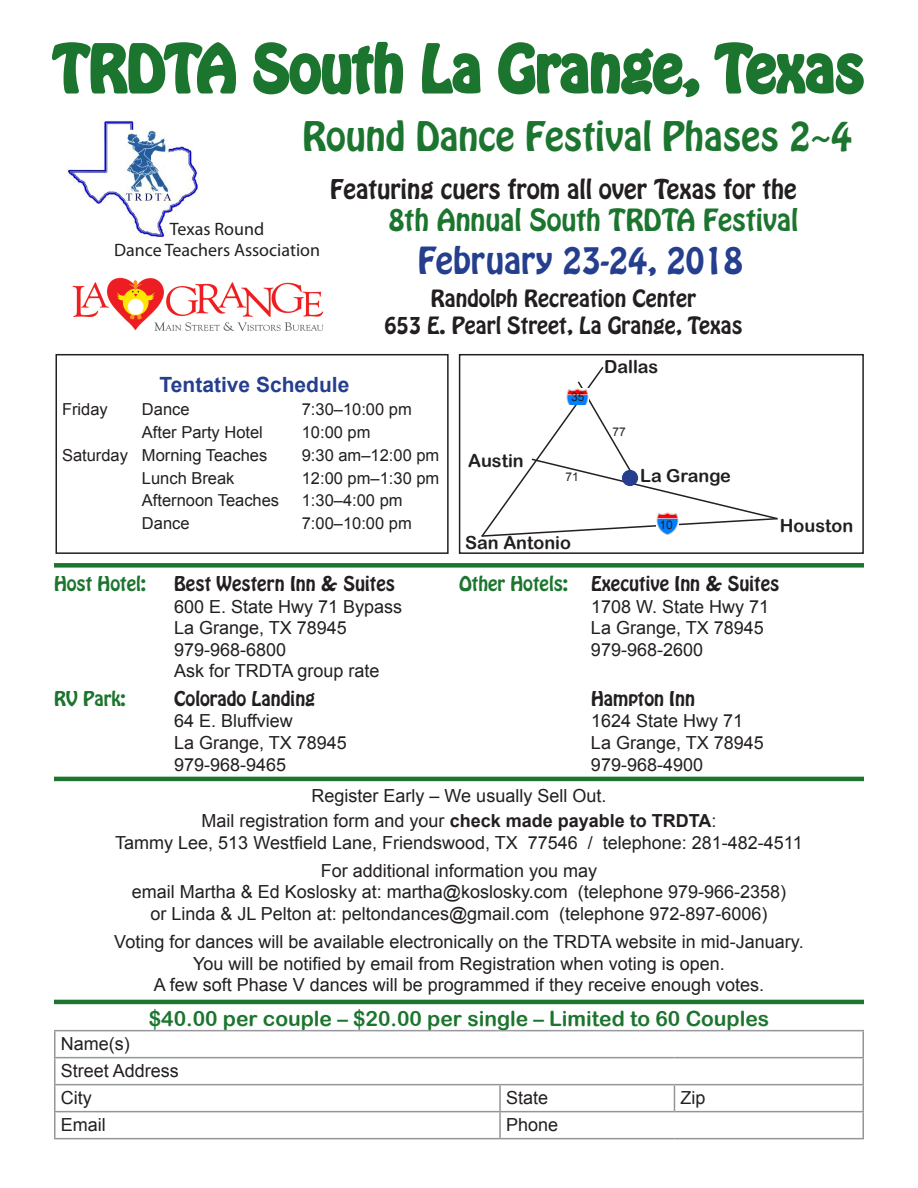
<style>
.page{position:relative;width:918px;height:1188px;background:#fff}
.page>*{position:absolute;margin:0;border:0;box-sizing:border-box;transform-origin:0 0}
.t1{font:57px "Hobo Std";color:#1c752e}
.t2{font:36px "Hobo Std";color:#1c752e}
.t3{font:33px "Hobo Std";color:#253f8e}
.t4{font:27px "Hobo Std";color:#1c752e}
.t5{font:24px "Hobo Std";color:#231f20}
.t6{font:21px "Hobo Std";color:#231f20}
.t7{font:21px "Arial Rounded MT Bold";color:#1c752e}
.t8{font:700 21px "Arial";color:#253f8e}
.t9{font:18px/21.6px "Arial";color:#231f20;text-align:center}
.t10{font:18px "Hobo Std";color:#231f20}
.t11{font:18px "Arial Rounded MT Bold";color:#231f20}
.t12{font:18px "Myriad Pro";color:#231f20}
.t13{font:18px "Hobo Std";color:#1c752e}
.t14{font:16.5px "Arial";color:#231f20}
.t15{font:12px "Arial";color:#231f20}
.s1{font-size:17.85px}
.s2{font-weight:700}
</style>
<div class="page">
<div style="left:56px;top:354px;width:393px;height:200px;border:2px solid #231f20"></div>
<hr style="left:54px;top:1030px;width:446px;height:1px;background:#939598">
<hr style="left:54px;top:1031px;width:2px;height:26px;background:#939598">
<hr style="left:674px;top:1030px;width:190px;height:1px;background:#939598">
<hr style="left:862px;top:1031px;width:2px;height:26px;background:#939598">
<hr style="left:54px;top:1057px;width:446px;height:1px;background:#939598">
<hr style="left:54px;top:1058px;width:2px;height:26px;background:#939598">
<hr style="left:500px;top:1057px;width:174px;height:1px;background:#939598">
<hr style="left:674px;top:1057px;width:190px;height:1px;background:#939598">
<hr style="left:862px;top:1058px;width:2px;height:26px;background:#939598">
<hr style="left:54px;top:1084px;width:446px;height:1px;background:#939598">
<hr style="left:54px;top:1085px;width:2px;height:26px;background:#939598">
<hr style="left:500px;top:1084px;width:174px;height:1px;background:#939598">
<hr style="left:499px;top:1085px;width:2px;height:26px;background:#939598">
<hr style="left:674px;top:1084px;width:190px;height:1px;background:#939598">
<svg style="left:674px;top:1085px;width:1px;height:26px"></svg>
<hr style="left:862px;top:1085px;width:2px;height:26px;background:#939598">
<hr style="left:54px;top:1111px;width:446px;height:1px;background:#939598">
<hr style="left:54px;top:1112px;width:2px;height:26px;background:#939598">
<hr style="left:500px;top:1111px;width:174px;height:1px;background:#939598">
<hr style="left:499px;top:1112px;width:2px;height:26px;background:#939598">
<hr style="left:674px;top:1111px;width:190px;height:1px;background:#939598">
<hr style="left:862px;top:1112px;width:2px;height:26px;background:#939598">
<hr style="left:54px;top:1138px;width:446px;height:1px;background:#939598">
<hr style="left:500px;top:1138px;width:174px;height:1px;background:#939598">
<hr style="left:674px;top:1138px;width:190px;height:1px;background:#939598">
<div style="left:141px;top:1000px;width:636px;height:40px;background:#fff"></div>
<div style="left:54px;top:563px;width:810px;height:5px;background:#1c752e"></div>
<hr style="left:54px;top:1000px;width:810px;height:4px;background:#1c752e">
<hr style="left:54px;top:777px;width:810px;height:4px;background:#1c752e">
<div style="left:459px;top:354px;width:405px;height:200px;border:2px solid #231f20"></div>
<svg style="left:481px;top:367px;width:297px;height:170px"></svg>
<div style="left:623px;top:471px;width:14px;height:14px;background:#253f8e;border-radius:50%"></div>
<div style="left:622px;top:470px;width:16px;height:16px;border:2px solid #253f8e;border-radius:50%"></div>
<div style="left:640px;top:453px;width:91px;height:31px;background:#fff"></div>
<img style="left:567px;top:389px;width:22px;height:16px">
<svg style="left:52px;top:42px;width:184px;height:52px"></svg>
<svg style="left:253px;top:41px;width:151px;height:54px"></svg>
<svg style="left:422px;top:43px;width:59px;height:51px"></svg>
<svg style="left:498px;top:42px;width:202px;height:56px"></svg>
<svg style="left:714px;top:42px;width:150px;height:53px"></svg>
<img style="left:67px;top:121px;width:131px;height:116px">
<img style="left:72px;top:277px;width:252px;height:54px">
<p class="t1" style="left:53px;top:29px;width:813px">TRDTA South La Grange, Texas</p>
<p class="t2" style="left:302px;top:112px;width:551px">Round Dance Festival Phases 2~4</p>
<p class="t12" style="left:170px;top:217px;width:96px">Texas Round</p>
<p class="t12" style="left:114px;top:239px;width:207px">Dance Teachers Association</p>
<p class="t5" style="left:330px;top:172px;width:468px">Featuring cuers from all over Texas for the</p>
<p class="t4" style="left:389px;top:201px;width:411px">8th Annual South TRDTA Festival</p>
<p class="t3" style="left:418px;top:238px;width:327px">February 23-24, 2018</p>
<p class="t6" style="left:431px;top:284px;width:267px">Randolph Recreation Center</p>
<p class="t6" style="left:384px;top:311px;width:360px">653 E. Pearl Street, La Grange, Texas</p>
<p class="t11" style="left:604px;top:356px;width:56px">Dallas</p>
<p class="t8" style="left:160px;top:370px;width:191px">Tentative Schedule</p>
<p class="t14" style="left:62px;top:399px;width:47px">Friday</p>
<p class="t14" style="left:142px;top:399px;width:49px">Dance</p>
<p class="t14" style="left:302px;top:399px;width:112px">7:30–10:00 pm</p>
<p class="t14" style="left:142px;top:421px;width:123px">After Party Hotel</p>
<p class="t14" style="left:302px;top:421px;width:70px">10:00 pm</p>
<p class="t14" style="left:62px;top:444px;width:68px">Saturday</p>
<p class="t14" style="left:142px;top:444px;width:127px">Morning Teaches</p>
<p class="t14" style="left:302px;top:444px;width:139px">9:30 am–12:00 pm</p>
<p class="t14" style="left:142px;top:467px;width:94px">Lunch Break</p>
<p class="t14" style="left:302px;top:467px;width:139px">12:00 pm–1:30 pm</p>
<p class="t14" style="left:142px;top:490px;width:139px">Afternoon Teaches</p>
<p class="t14" style="left:302px;top:490px;width:102px">1:30–4:00 pm</p>
<p class="t14" style="left:142px;top:513px;width:49px">Dance</p>
<p class="t14" style="left:302px;top:513px;width:112px">7:00–10:00 pm</p>
<p class="t13" style="left:54px;top:571px;width:94px">Host Hotel:</p>
<p class="t10" style="left:174px;top:571px;width:223px">Best Western Inn &amp; Suites</p>
<p class="t9" style="left:174px;top:596px;width:230px">600 E. State Hwy 71 Bypass</p>
<p class="t9" style="left:174px;top:617px;width:174px">La Grange, TX 78945</p>
<p class="t9" style="left:174px;top:639px;width:114px">979-968-6800</p>
<p class="t9" style="left:174px;top:661px;width:207px">Ask for TRDTA group rate</p>
<p class="t13" style="left:54px;top:686px;width:73px">RV Park:</p>
<p class="t10" style="left:174px;top:686px;width:143px">Colorado Landing</p>
<p class="t9" style="left:174px;top:710px;width:120px">64 E. Bluffview</p>
<p class="t9" style="left:174px;top:732px;width:174px">La Grange, TX 78945</p>
<p class="t9" style="left:174px;top:754px;width:114px">979-968-9465</p>
<p class="t11" style="left:468px;top:450px;width:57px">Austin</p>
<p class="t15" style="left:571px;top:389px;width:15px">35</p>
<p class="t15" style="left:566px;top:469px;width:15px">71</p>
<p class="t11" style="left:465px;top:532px;width:107px">San Antonio</p>
<p class="t15" style="left:613px;top:424px;width:15px">77</p>
<p class="t11" style="left:640px;top:465px;width:92px">La <span class="s1">Gran</span>ge</p>
<p class="t15" style="left:659px;top:517px;width:15px">10</p>
<p class="t11" style="left:780px;top:515px;width:75px">Houston</p>
<p class="t13" style="left:459px;top:571px;width:111px">Other Hotels:</p>
<p class="t10" style="left:591px;top:571px;width:190px">Executive Inn &amp; Suites</p>
<p class="t9" style="left:591px;top:596px;width:180px">1708 W. State Hwy 71</p>
<p class="t9" style="left:591px;top:617px;width:174px">La Grange, TX 78945</p>
<p class="t9" style="left:591px;top:639px;width:114px">979-968-2600</p>
<p class="t10" style="left:591px;top:686px;width:106px">Hampton Inn</p>
<p class="t9" style="left:591px;top:710px;width:154px">1624 State Hwy 71</p>
<p class="t9" style="left:591px;top:732px;width:174px">La Grange, TX 78945</p>
<p class="t9" style="left:591px;top:754px;width:114px">979-968-4900</p>
<p class="t9" style="left:312px;top:785px;width:296px">Register Early – We usually Sell Out.</p>
<p class="t9" style="left:202px;top:810px;width:516px">Mail registration form and your <span class="s2">check made payable to TRDTA</span>:</p>
<p class="t9" style="left:115px;top:832px;width:689px">Tammy Lee, 513 Westfield Lane, Friendswood, TX 77546 / telephone: 281-482-4511</p>
<p class="t9" style="left:321px;top:860px;width:278px">For additional information you may</p>
<p class="t9" style="left:132px;top:881px;width:656px">email Martha &amp; Ed Koslosky at: martha@koslosky.com (telephone 979-966-2358)</p>
<p class="t9" style="left:151px;top:903px;width:618px">or Linda &amp; JL Pelton at: peltondances@gmail.com (telephone 972-897-6006)</p>
<p class="t9" style="left:114px;top:931px;width:691px">Voting for dances will be available electronically on the TRDTA website in mid-January.<br>You will be notified by email from Registration when voting is open.<br>A few soft Phase V dances will be programmed if they receive enough votes.</p>
<p class="t7" style="left:149px;top:1006px;width:622px">$40.00 per couple – $20.00 per single – Limited to 60 Couples</p>
<p class="t9" style="left:61px;top:1033px;width:70px">Name(s)</p>
<p class="t9" style="left:61px;top:1060px;width:120px">Street Address</p>
<p class="t9" style="left:61px;top:1087px;width:32px">City</p>
<p class="t9" style="left:506px;top:1087px;width:44px">State</p>
<p class="t9" style="left:680px;top:1087px;width:27px">Zip</p>
<p class="t9" style="left:61px;top:1114px;width:46px">Email</p>
<p class="t9" style="left:506px;top:1114px;width:54px">Phone</p>
</div>
